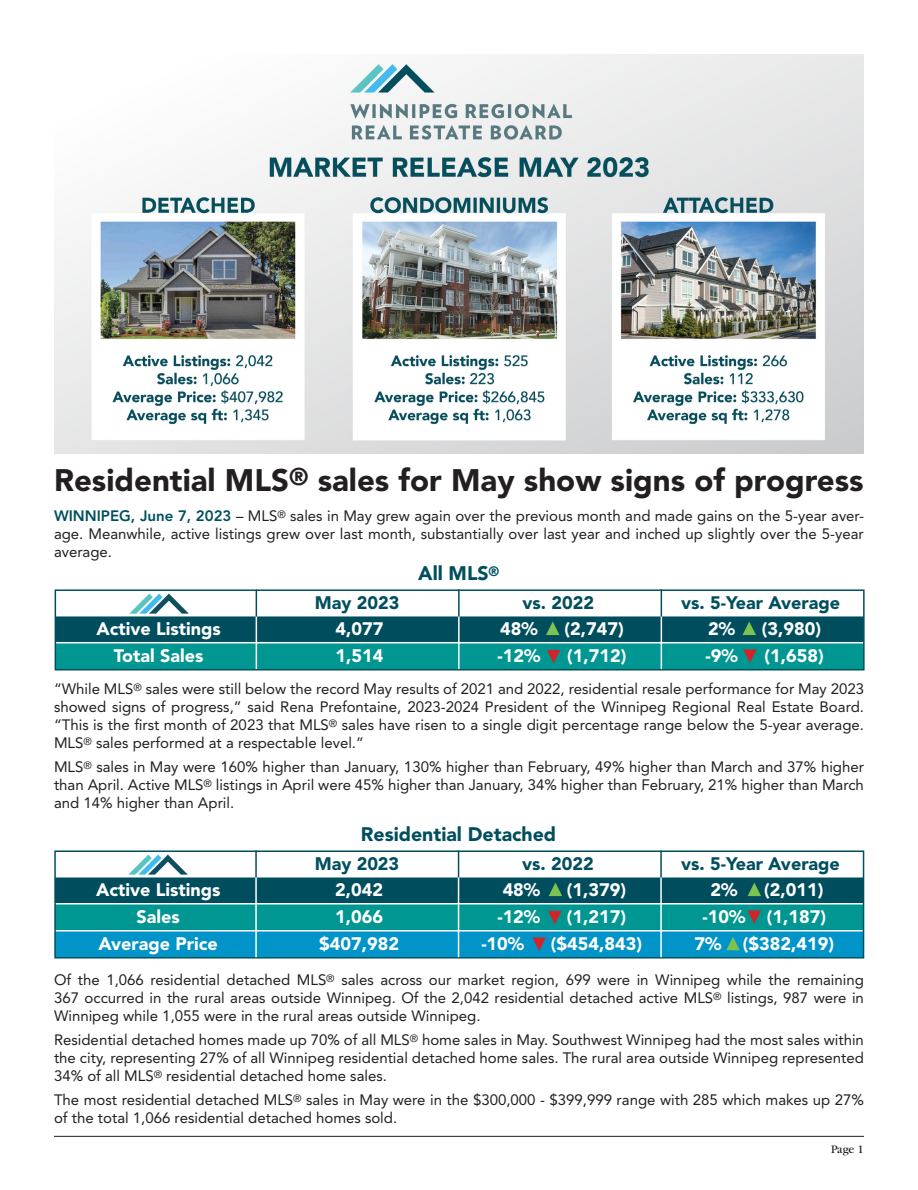
<style>
.page{position:relative;width:918px;height:1190px;background:#fff}
.page>*{position:absolute;margin:0;border:0;box-sizing:border-box;transform-origin:0 0}
.Heading{font:900 30.9px "Avenir";color:#231f20}
.t1{font:900 19.5px "Avenir";color:#004f5e}
.t2{font:900 18px "Avenir";color:#fff}
.t3{font:900 18px "Avenir";color:#004f5e}
.Body_Copy_Avenir_10{font:15px/18px "Avenir";color:#231f20;text-align:justify}
.t4{font:12px "Garamond";color:#231f20}
.s1{font-weight:800;color:#004f5e}
</style>
<div class="page">
<hr style="left:54px;top:1136px;width:810px;height:1px;background:#231f20">
<img style="left:54px;top:54px;width:810px;height:400px">
<div style="left:55px;top:615px;width:810px;height:27px;background:#004e5d"></div>
<div style="left:54px;top:615px;width:811px;height:28px;border:2px solid #fff"></div>
<div style="left:55px;top:642px;width:810px;height:27px;background:#009691"></div>
<div style="left:54px;top:642px;width:811px;height:28px;border:2px solid #fff"></div>
<img style="left:129px;top:593px;width:60px;height:21px">
<div style="left:55px;top:589px;width:810px;height:81px;border:2px solid #004f5e"></div>
<hr style="left:256px;top:616px;width:1px;height:53px;background:#fff">
<hr style="left:458px;top:616px;width:2px;height:53px;background:#fff">
<hr style="left:661px;top:616px;width:1px;height:53px;background:#fff">
<svg style="left:256px;top:589px;width:1px;height:27px"></svg>
<hr style="left:458px;top:589px;width:2px;height:27px;background:#004f5e">
<svg style="left:661px;top:589px;width:1px;height:27px"></svg>
<svg style="left:743px;top:649px;width:14px;height:14px"></svg>
<svg style="left:547px;top:650px;width:13px;height:13px"></svg>
<svg style="left:546px;top:621px;width:14px;height:14px"></svg>
<svg style="left:742px;top:621px;width:14px;height:14px"></svg>
<div style="left:54px;top:876px;width:810px;height:27px;background:#004e5d"></div>
<div style="left:54px;top:876px;width:811px;height:28px;border:2px solid #fff"></div>
<div style="left:54px;top:903px;width:810px;height:27px;background:#009691"></div>
<div style="left:54px;top:903px;width:811px;height:28px;border:2px solid #fff"></div>
<div style="left:54px;top:930px;width:810px;height:27px;background:#0094c9"></div>
<div style="left:54px;top:930px;width:811px;height:28px;border:2px solid #fff"></div>
<img style="left:128px;top:854px;width:60px;height:21px">
<div style="left:54px;top:850px;width:810px;height:108px;border:2px solid #004f5e"></div>
<hr style="left:255px;top:876px;width:2px;height:81px;background:#fff">
<hr style="left:458px;top:876px;width:1px;height:81px;background:#fff">
<hr style="left:660px;top:876px;width:2px;height:81px;background:#fff">
<hr style="left:255px;top:850px;width:2px;height:27px;background:#004f5e">
<svg style="left:458px;top:850px;width:1px;height:27px"></svg>
<hr style="left:660px;top:850px;width:2px;height:27px;background:#004f5e">
<svg style="left:747px;top:910px;width:14px;height:14px"></svg>
<svg style="left:548px;top:911px;width:14px;height:13px"></svg>
<svg style="left:549px;top:882px;width:13px;height:14px"></svg>
<svg style="left:726px;top:937px;width:14px;height:13px"></svg>
<svg style="left:748px;top:883px;width:13px;height:13px"></svg>
<svg style="left:532px;top:937px;width:14px;height:14px"></svg>
<p class="Heading" style="left:54px;top:461px;width:811px">Residential MLS<sup>®</sup> sales for May show signs of progress</p>
<p class="Body_Copy_Avenir_10" style="left:54px;top:507px;width:812px"><span class="s1">WINNIPEG, June 7, 2023</span> – MLS<sup>®</sup> sales in May grew again over the previous month and made gains on the 5-year aver&shy;age. Meanwhile, active listings grew over last month, substantially over last year and inched up slightly over the 5-year average.</p>
<p class="t1" style="left:418px;top:562px;width:83px">All MLS<sup>®</sup></p>
<p class="t3" style="left:315px;top:592px;width:86px">May 2023</p>
<p class="t3" style="left:522px;top:592px;width:73px">vs. 2022</p>
<p class="t3" style="left:681px;top:592px;width:160px">vs. 5-Year Average</p>
<p class="t2" style="left:96px;top:618px;width:126px">Active Listings</p>
<p class="t2" style="left:336px;top:618px;width:49px">4,077</p>
<p class="t2" style="left:500px;top:618px;width:39px">48%</p>
<p class="t2" style="left:565px;top:618px;width:61px">(2,747)</p>
<p class="t2" style="left:708px;top:618px;width:28px">2%</p>
<p class="t2" style="left:762px;top:618px;width:61px">(3,980)</p>
<p class="t2" style="left:114px;top:645px;width:91px">Total Sales</p>
<p class="t2" style="left:336px;top:645px;width:49px">1,514</p>
<p class="t2" style="left:498px;top:645px;width:44px">-12%</p>
<p class="t2" style="left:567px;top:645px;width:61px">(1,712)</p>
<p class="t2" style="left:705px;top:645px;width:34px">-9%</p>
<p class="t2" style="left:764px;top:645px;width:61px">(1,658)</p>
<p class="Body_Copy_Avenir_10" style="left:54px;top:680px;width:812px">“While MLS<sup>®</sup> sales were still below the record May results of 2021 and 2022, residential resale performance for May 2023 showed signs of progress,” said Rena Prefontaine, 2023-2024 President of the Winnipeg Regional Real Estate Board. “This is the first month of 2023 that MLS<sup>®</sup> sales have risen to a single digit percentage range below the 5-year average.<br>MLS<sup>®</sup> sales performed at a respectable level.”</p>
<p class="Body_Copy_Avenir_10" style="left:54px;top:758px;width:812px">MLS<sup>®</sup> sales in May were 160% higher than January, 130% higher than February, 49% higher than March and 37% higher than April. Active MLS<sup>®</sup> listings in April were 45% higher than January, 34% higher than February, 21% higher than March and 14% higher than April.</p>
<p class="t1" style="left:361px;top:822px;width:197px">Residential Detached</p>
<p class="t3" style="left:315px;top:853px;width:86px">May 2023</p>
<p class="t3" style="left:522px;top:853px;width:73px">vs. 2022</p>
<p class="t3" style="left:681px;top:853px;width:160px">vs. 5-Year Average</p>
<p class="t2" style="left:96px;top:879px;width:126px">Active Listings</p>
<p class="t2" style="left:335px;top:879px;width:49px">2,042</p>
<p class="t2" style="left:503px;top:879px;width:39px">48%</p>
<p class="t2" style="left:567px;top:879px;width:61px">(1,379)</p>
<p class="t2" style="left:710px;top:879px;width:28px">2%</p>
<p class="t2" style="left:764px;top:879px;width:61px">(2,011)</p>
<p class="t2" style="left:137px;top:906px;width:45px">Sales</p>
<p class="t2" style="left:335px;top:906px;width:49px">1,066</p>
<p class="t2" style="left:497px;top:906px;width:44px">-12%</p>
<p class="t2" style="left:567px;top:906px;width:61px">(1,217)</p>
<p class="t2" style="left:703px;top:906px;width:125px">-10% (1,187)</p>
<p class="t2" style="left:99px;top:933px;width:121px">Average Price</p>
<p class="t2" style="left:319px;top:933px;width:81px">$407,982</p>
<p class="t2" style="left:481px;top:933px;width:44px">-10%</p>
<p class="t2" style="left:551px;top:933px;width:93px">($454,843)</p>
<p class="t2" style="left:694px;top:933px;width:141px">7% ($382,419)</p>
<p class="Body_Copy_Avenir_10" style="left:54px;top:970px;width:812px">Of the 1,066 residential detached MLS<sup>®</sup> sales across our market region, 699 were in Winnipeg while the remaining 367 occurred in the rural areas outside Winnipeg. Of the 2,042 residential detached active MLS<sup>®</sup> listings, 987 were in Winnipeg while 1,055 were in the rural areas outside Winnipeg.</p>
<p class="Body_Copy_Avenir_10" style="left:54px;top:1030px;width:811px">Residential detached homes made up 70% of all MLS<sup>®</sup> home sales in May. Southwest Winnipeg had the most sales within the city, representing 27% of all Winnipeg residential detached home sales. The rural area outside Winnipeg represented 34% of all MLS<sup>®</sup> residential detached home sales.</p>
<p class="Body_Copy_Avenir_10" style="left:54px;top:1090px;width:812px">The most residential detached MLS<sup>®</sup> sales in May were in the $300,000 - $399,999 range with 285 which makes up 27% of the total 1,066 residential detached homes sold.</p>
<p class="t4" style="left:831px;top:1142px;width:34px">Page 1</p>
</div>
